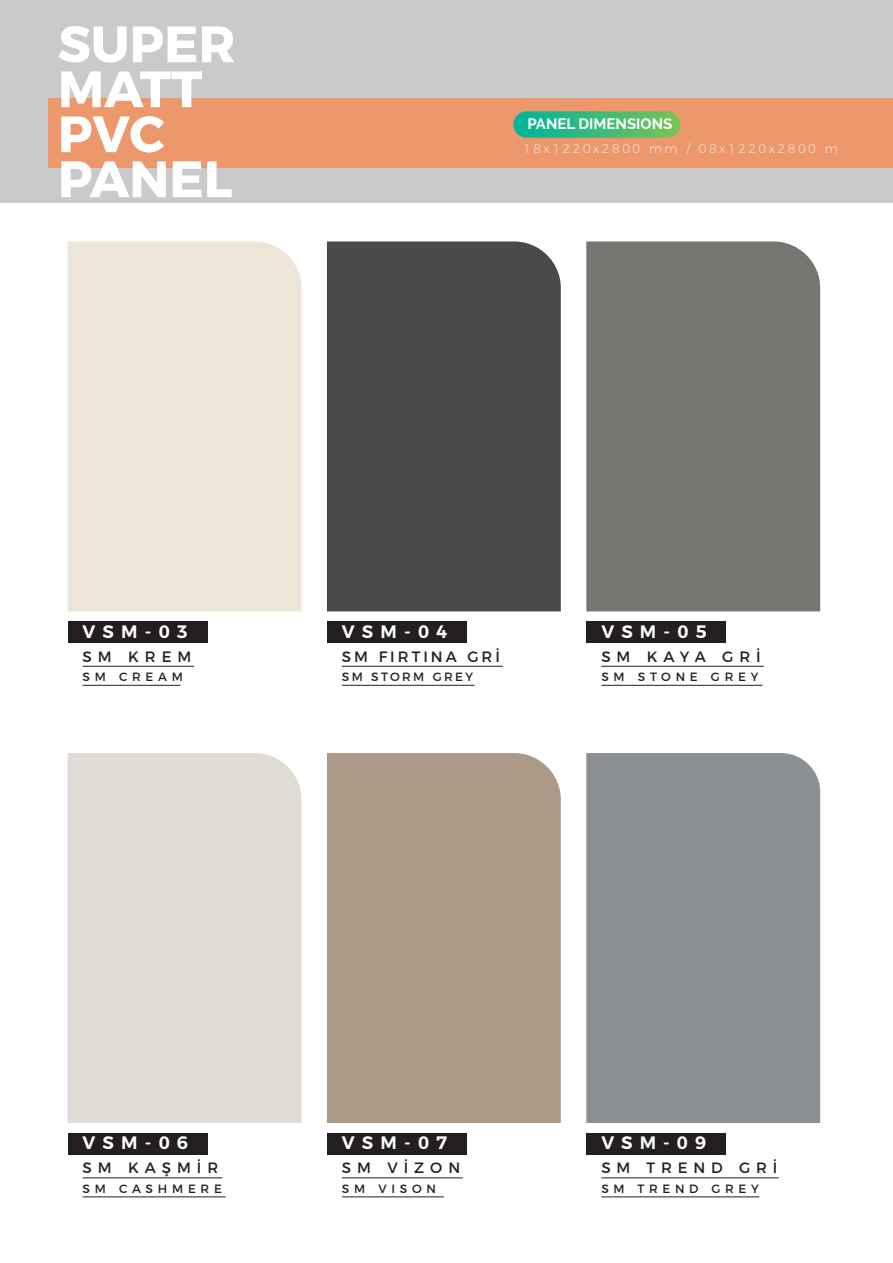
<style>
.page{position:relative;width:893px;height:1263px;background:#fff}
.page>*{position:absolute;margin:0;border:0;box-sizing:border-box;transform-origin:0 0}
.t1{font:700 51px/45px "Montserrat";color:#fff}
.t2{font:600 18px "Montserrat";letter-spacing:.395em;color:#fff}
.t3{font:15px "Montserrat";letter-spacing:.39em;color:#231f20}
.t4{font:700 15px "Raleway";color:#fff}
.t5{font:15px "Montserrat";letter-spacing:.2em;color:#231f20}
.t6{font:200 12.45px "Montserrat";letter-spacing:.2em;color:#fff}
.t7{font:12px "Montserrat";letter-spacing:.395em;color:#231f20}
.t8{font:12px "Montserrat";letter-spacing:.2em;color:#231f20}
</style>
<div class="page">
<div style="left:68px;top:241px;width:233px;height:370px;background:#ede5d7"></div>
<div style="left:68px;top:621px;width:139px;height:22px;background:#231f20"></div>
<hr style="left:83px;top:666px;width:111px;height:1px;background:#231f20">
<hr style="left:83px;top:685px;width:98px;height:1px;background:#231f20">
<div style="left:327px;top:241px;width:234px;height:370px;background:#4b4949"></div>
<div style="left:327px;top:621px;width:140px;height:22px;background:#231f20"></div>
<hr style="left:342px;top:666px;width:161px;height:1px;background:#231f20">
<hr style="left:342px;top:685px;width:132px;height:1px;background:#231f20">
<div style="left:586px;top:241px;width:234px;height:370px;background:#757572"></div>
<div style="left:586px;top:621px;width:140px;height:22px;background:#231f20"></div>
<hr style="left:601px;top:666px;width:163px;height:1px;background:#231f20">
<hr style="left:601px;top:685px;width:161px;height:1px;background:#231f20">
<div style="left:68px;top:753px;width:233px;height:370px;background:#e0dcd4"></div>
<div style="left:68px;top:1133px;width:139px;height:21px;background:#231f20"></div>
<hr style="left:83px;top:1177px;width:139px;height:1px;background:#231f20">
<hr style="left:83px;top:1196px;width:143px;height:1px;background:#231f20">
<div style="left:327px;top:753px;width:234px;height:370px;background:#ad9987"></div>
<div style="left:327px;top:1133px;width:140px;height:21px;background:#231f20"></div>
<hr style="left:342px;top:1177px;width:121px;height:1px;background:#231f20">
<hr style="left:342px;top:1196px;width:102px;height:1px;background:#231f20">
<div style="left:0;top:0;width:893px;height:203px;background:#c9cacc"></div>
<div style="left:48px;top:99px;width:845px;height:69px;background:#ed976d"></div>
<div style="left:513px;top:111px;width:168px;height:27px;background:linear-gradient(to right,#00b59d,#7bc255);border-radius:13px"></div>
<div style="left:586px;top:753px;width:234px;height:370px;background:#8d9093"></div>
<div style="left:586px;top:1133px;width:140px;height:21px;background:#231f20"></div>
<hr style="left:601px;top:1177px;width:178px;height:1px;background:#231f20">
<hr style="left:601px;top:1196px;width:158px;height:1px;background:#231f20">
<h1 class="t1" style="left:58px;top:18px;width:179px">SUPER<br>MATT<br>PVC<br>PANEL</h1>
<p class="t4" style="left:527px;top:115px;width:147px">PANEL DIMENSIONS</p>
<p class="t6" style="left:523px;top:139px;width:316px">18x1220x2800 mm / 08x1220x2800 m</p>
<h2 class="t2" style="left:83px;top:616px;width:107px">VSM-03</h2>
<p class="t3" style="left:83px;top:644px;width:110px">SM KREM</p>
<p class="t7" style="left:83px;top:667px;width:102px">SM CREAM</p>
<h2 class="t2" style="left:342px;top:616px;width:107px">VSM-04</h2>
<p class="t5" style="left:342px;top:644px;width:159px">SM FIRTINA GRİ</p>
<p class="t8" style="left:342px;top:667px;width:133px">SM STORM GREY</p>
<h2 class="t2" style="left:601px;top:616px;width:107px">VSM-05</h2>
<p class="t3" style="left:601px;top:644px;width:161px">SM KAYA GRİ</p>
<p class="t7" style="left:601px;top:667px;width:159px">SM STONE GREY</p>
<h2 class="t2" style="left:83px;top:1128px;width:107px">VSM-06</h2>
<p class="t3" style="left:83px;top:1156px;width:137px">SM KAŞMİR</p>
<p class="t7" style="left:83px;top:1179px;width:141px">SM CASHMERE</p>
<h2 class="t2" style="left:342px;top:1128px;width:107px">VSM-07</h2>
<p class="t3" style="left:342px;top:1156px;width:120px">SM VİZON</p>
<p class="t7" style="left:342px;top:1179px;width:96px">SM VISON</p>
<h2 class="t2" style="left:601px;top:1128px;width:106px">VSM-09</h2>
<p class="t3" style="left:601px;top:1156px;width:178px">SM TREND GRİ</p>
<p class="t7" style="left:601px;top:1179px;width:159px">SM TREND GREY</p>
</div>
